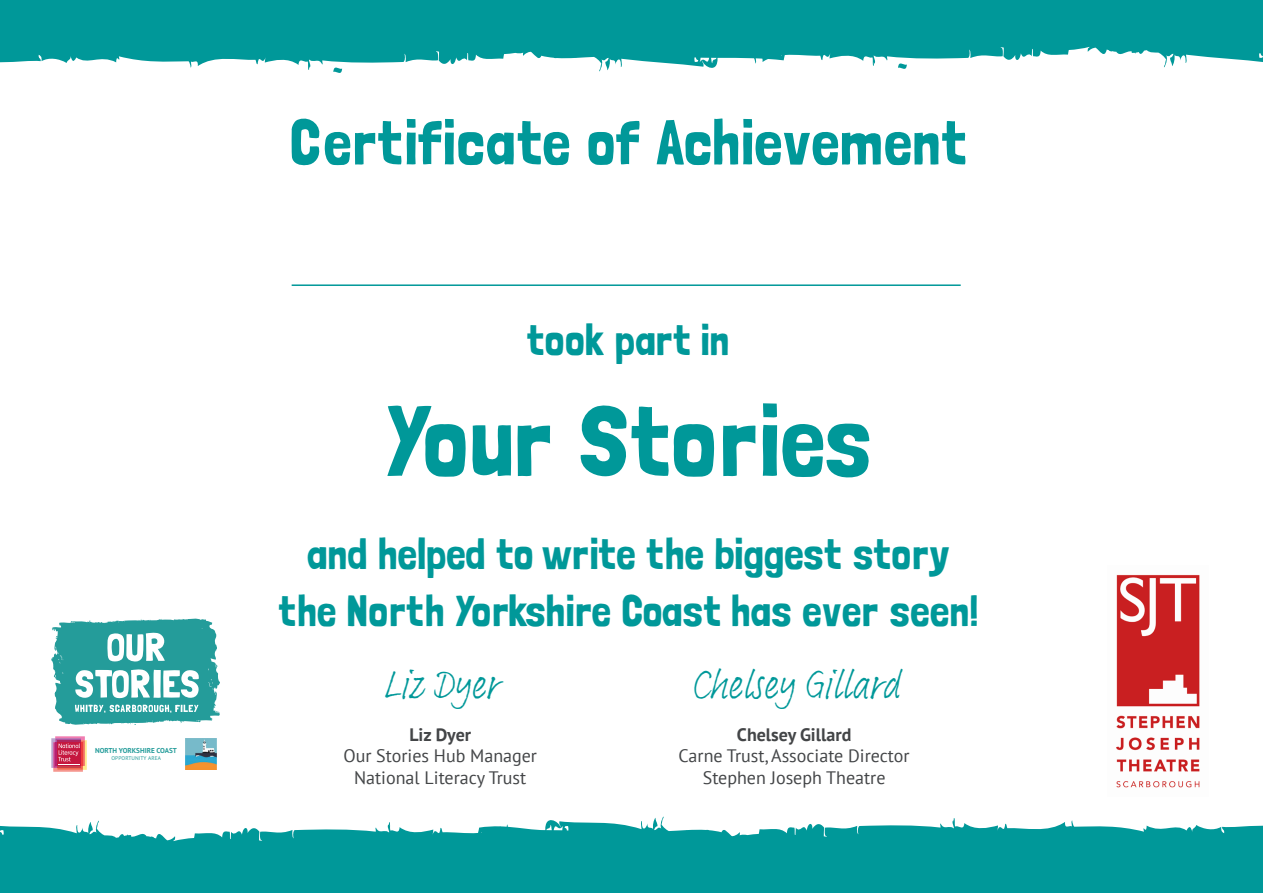
<style>
.page{position:relative;width:1263px;height:893px;background:#fff}
.page>*{position:absolute;margin:0;border:0;box-sizing:border-box;transform-origin:0 0}
.t1{font:100.5px "Londrina Solid";color:#009899}
.t2{font:63px "Londrina Solid";color:#009899}
.t3{font:43.5px "Londrina Solid";color:#009899}
.t4{font:40.5px "Adobe Handwriting Frank";color:#009899}
.t5{font:18px/21.6px "PT Sans";color:#434547;text-align:center}
.t6{font:700 18px "PT Sans";color:#434547}
.t7{font:700 7.2px "PT Sans";color:#249c9a}
.t8{font:5.4px "PT Sans";letter-spacing:.02em;color:#249c9a}
</style>
<div class="page">
<svg style="left:51px;top:736px;width:36px;height:36px"></svg>
<img style="left:185px;top:738px;width:32px;height:32px">
<svg style="left:51px;top:618px;width:169px;height:107px"></svg>
<svg style="left:0;top:816px;width:1263px;height:77px;fill:#009899"></svg>
<img style="left:1116px;top:574px;width:84px;height:214px">
<hr style="left:292px;top:284px;width:669px;height:2px;background:#009899">
<svg style="left:0;top:0;width:1263px;height:73px;fill:#009899"></svg>
<p class="t7" style="left:95px;top:745px;width:83px">NORTH YORKSHIRE COAST</p>
<p class="t8" style="left:111px;top:755px;width:51px">OPPORTUNITY AREA</p>
<p class="t2" style="left:290px;top:105px;width:678px">Certificate of Achievement</p>
<p class="t3" style="left:527px;top:314px;width:204px">took part in</p>
<p class="t1" style="left:385px;top:382px;width:489px">Your Stories</p>
<p class="t3" style="left:307px;top:528px;width:644px">and helped to write the biggest story</p>
<p class="t3" style="left:278px;top:586px;width:701px">the North Yorkshire Coast has ever seen!</p>
<p class="t4" style="left:383px;top:657px;width:115px">Liz Dyer</p>
<p class="t6" style="left:409px;top:723px;width:63px">Liz Dyer</p>
<p class="t5" style="left:343px;top:745px;width:195px">Our Stories Hub Manager<br>National Literacy Trust</p>
<p class="t4" style="left:690px;top:657px;width:210px">Chelsey Gillard</p>
<p class="t6" style="left:737px;top:723px;width:116px">Chelsey Gillard</p>
<p class="t5" style="left:679px;top:745px;width:232px">Carne Trust, Associate Director</p>
<p class="t5" style="left:703px;top:766px;width:184px">Stephen Joseph Theatre</p>
</div>
